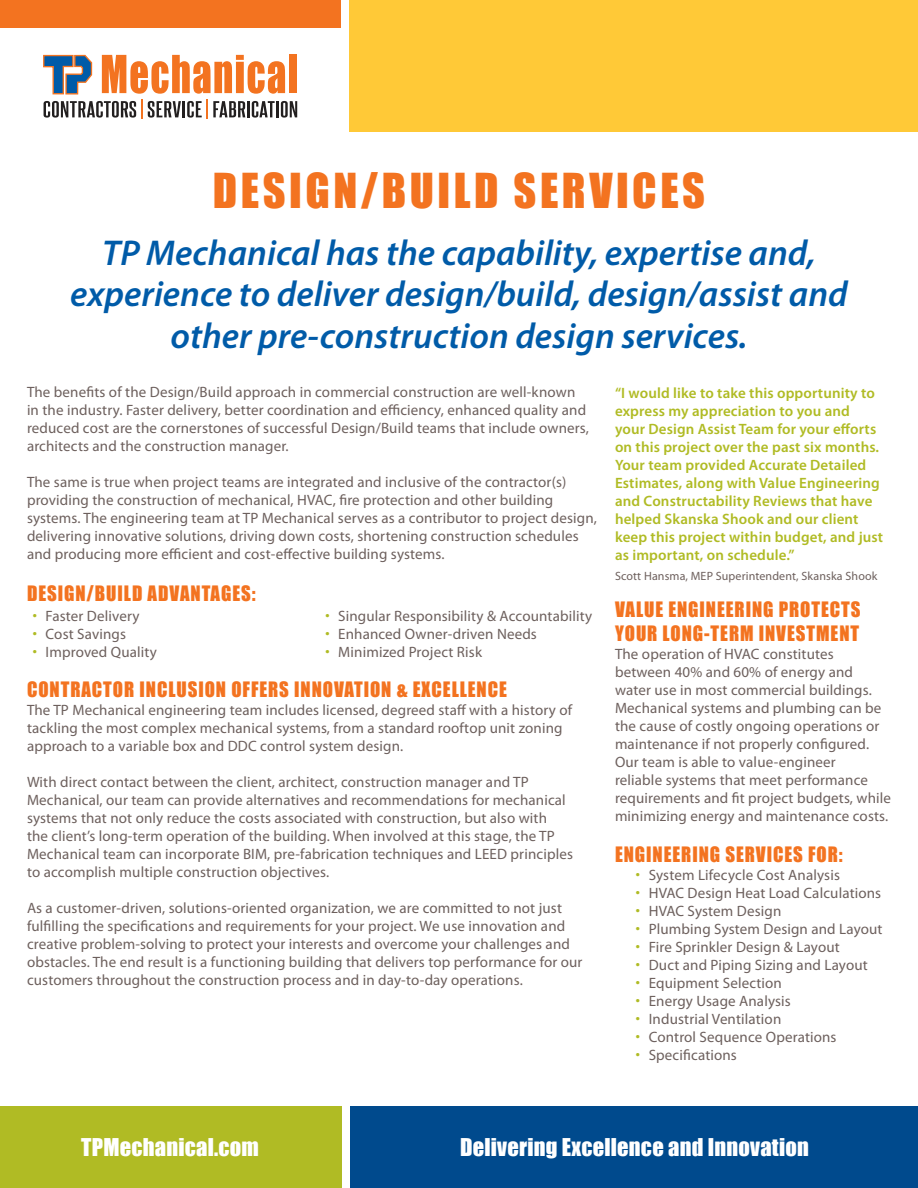
<style>
.page{position:relative;width:918px;height:1188px;background:#fff}
.page>*{position:absolute;margin:0;border:0;box-sizing:border-box;transform-origin:0 0}
.t1{font:44.25px "Impact";letter-spacing:.08em;color:#f37320}
.t2{font:italic 600 36px/41.7px "Myriad Pro";color:#005ba8;text-align:center}
.t3{font:22.5px "Impact";letter-spacing:.01em;color:#fff}
.t4{font:19.5px/23.4px "Impact";letter-spacing:.05em;color:#f37320}
.t5{font:15px/18px "Myriad Pro";letter-spacing:.01em;color:#6d605d}
.t6{font:600 15px/18px "Myriad Pro";letter-spacing:.01em;color:#b0bb24}
.t7{font:12px "Myriad Pro";letter-spacing:.01em;color:#6d605d}
.s1{font-family:"Helvetica Neue";color:#b0bb24}
</style>
<div class="page">
<div style="left:351px;top:1107px;width:567px;height:81px;background:#004a8d"></div>
<div style="left:0;top:1107px;width:341px;height:81px;background:#b0bb24"></div>
<svg style="left:43px;top:55px;width:254px;height:64px"></svg>
<div style="left:350px;top:0;width:568px;height:131px;background:#ffc937"></div>
<div style="left:0;top:0;width:340px;height:27px;background:#f37320"></div>
<h1 class="t1" style="left:213px;top:172px;width:494px">DESIGN/BUILD SERVICES</h1>
<h2 class="t2" style="left:70px;top:235px;width:779px">TP Mechanical has the capability, expertise and, experience to deliver design/build, design/assist and other pre-construction design services.</h2>
<p class="t5" style="left:27px;top:384px;width:563px">The benefits of the Design/Build approach in commercial construction are well-known in the industry. Faster delivery, better coordination and efficiency, enhanced quality and reduced cost are the cornerstones of successful Design/Build teams that include owners, architects and the construction manager.</p>
<p class="t5" style="left:27px;top:474px;width:571px">The same is true when project teams are integrated and inclusive of the contractor(s) providing the construction of mechanical, HVAC, fire protection and other building systems. The engineering team at TP Mechanical serves as a contributor to project design, delivering innovative solutions, driving down costs, shortening construction schedules and producing more efficient and cost-effective building systems.</p>
<h3 class="t4" style="left:27px;top:582px;width:230px">DESIGN/BUILD ADVANTAGES:</h3>
<p class="t5" style="left:32px;top:609px;width:109px"><span class="s1">•</span> Faster Delivery</p>
<p class="t5" style="left:32px;top:627px;width:95px"><span class="s1">•</span> Cost Savings</p>
<p class="t5" style="left:32px;top:645px;width:126px"><span class="s1">•</span> Improved Quality</p>
<p class="t5" style="left:325px;top:609px;width:269px"><span class="s1">•</span> Singular Responsibility &amp; Accountability</p>
<p class="t5" style="left:325px;top:627px;width:214px"><span class="s1">•</span> Enhanced Owner-driven Needs</p>
<p class="t5" style="left:325px;top:645px;width:159px"><span class="s1">•</span> Minimized Project Risk</p>
<h3 class="t4" style="left:27px;top:679px;width:481px">CONTRACTOR INCLUSION OFFERS INNOVATION &amp; EXCELLENCE</h3>
<p class="t5" style="left:27px;top:702px;width:547px">The TP Mechanical engineering team includes licensed, degreed staff with a history of tackling the most complex mechanical systems, from a standard rooftop unit zoning approach to a variable box and DDC control system design.</p>
<p class="t5" style="left:27px;top:774px;width:548px">With direct contact between the client, architect, construction manager and TP Mechanical, our team can provide alternatives and recommendations for mechanical systems that not only reduce the costs associated with construction, but also with<br>the client’s long-term operation of the building. When involved at this stage, the TP Mechanical team can incorporate BIM, pre-fabrication techniques and LEED principles to accomplish multiple construction objectives.</p>
<p class="t5" style="left:27px;top:900px;width:557px">As a customer-driven, solutions-oriented organization, we are committed to not just fulfilling the specifications and requirements for your project. We use innovation and creative problem-solving to protect your interests and overcome your challenges and obstacles. The end result is a functioning building that delivers top performance for our customers throughout the construction process and in day-to-day operations.</p>
<p class="t6" style="left:615px;top:385px;width:270px">“I would like to take this opportunity to express my appreciation to you and your Design Assist Team for your efforts on this project over the past six months.<br>Your team provided Accurate Detailed Estimates, along with Value Engineering and Constructability Reviews that have helped Skanska Shook and our client keep this project within budget, and just as important, on schedule.”</p>
<p class="t7" style="left:615px;top:572px;width:264px">Scott Hansma, MEP Superintendent, Skanska Shook</p>
<h3 class="t4" style="left:615px;top:599px;width:247px">VALUE ENGINEERING PROTECTS<br>YOUR LONG-TERM INVESTMENT</h3>
<p class="t5" style="left:615px;top:646px;width:278px">The operation of HVAC constitutes between 40% and 60% of energy and water use in most commercial buildings.<br>Mechanical systems and plumbing can be the cause of costly ongoing operations or maintenance if not properly configured.<br>Our team is able to value-engineer<br>reliable systems that meet performance requirements and fit project budgets, while minimizing energy and maintenance costs.</p>
<h3 class="t4" style="left:615px;top:844px;width:229px">ENGINEERING SERVICES FOR:</h3>
<p class="t5" style="left:635px;top:867px;width:206px"><span class="s1">•</span> System Lifecycle Cost Analysis</p>
<p class="t5" style="left:635px;top:885px;width:248px"><span class="s1">•</span> HVAC Design Heat Load Calculations</p>
<p class="t5" style="left:635px;top:903px;width:148px"><span class="s1">•</span> HVAC System Design</p>
<p class="t5" style="left:635px;top:921px;width:249px"><span class="s1">•</span> Plumbing System Design and Layout</p>
<p class="t5" style="left:635px;top:939px;width:206px"><span class="s1">•</span> Fire Sprinkler Design &amp; Layout</p>
<p class="t5" style="left:635px;top:957px;width:234px"><span class="s1">•</span> Duct and Piping Sizing and Layout</p>
<p class="t5" style="left:635px;top:975px;width:148px"><span class="s1">•</span> Equipment Selection</p>
<p class="t5" style="left:635px;top:993px;width:157px"><span class="s1">•</span> Energy Usage Analysis</p>
<p class="t5" style="left:635px;top:1011px;width:148px"><span class="s1">•</span> Industrial Ventilation</p>
<p class="t5" style="left:635px;top:1029px;width:203px"><span class="s1">•</span> Control Sequence Operations</p>
<p class="t5" style="left:635px;top:1047px;width:103px"><span class="s1">•</span> Specifications</p>
<h3 class="t3" style="left:81px;top:1138px;width:179px">TPMechanical.com</h3>
<h3 class="t3" style="left:460px;top:1138px;width:350px">Delivering Excellence and Innovation</h3>
</div>
